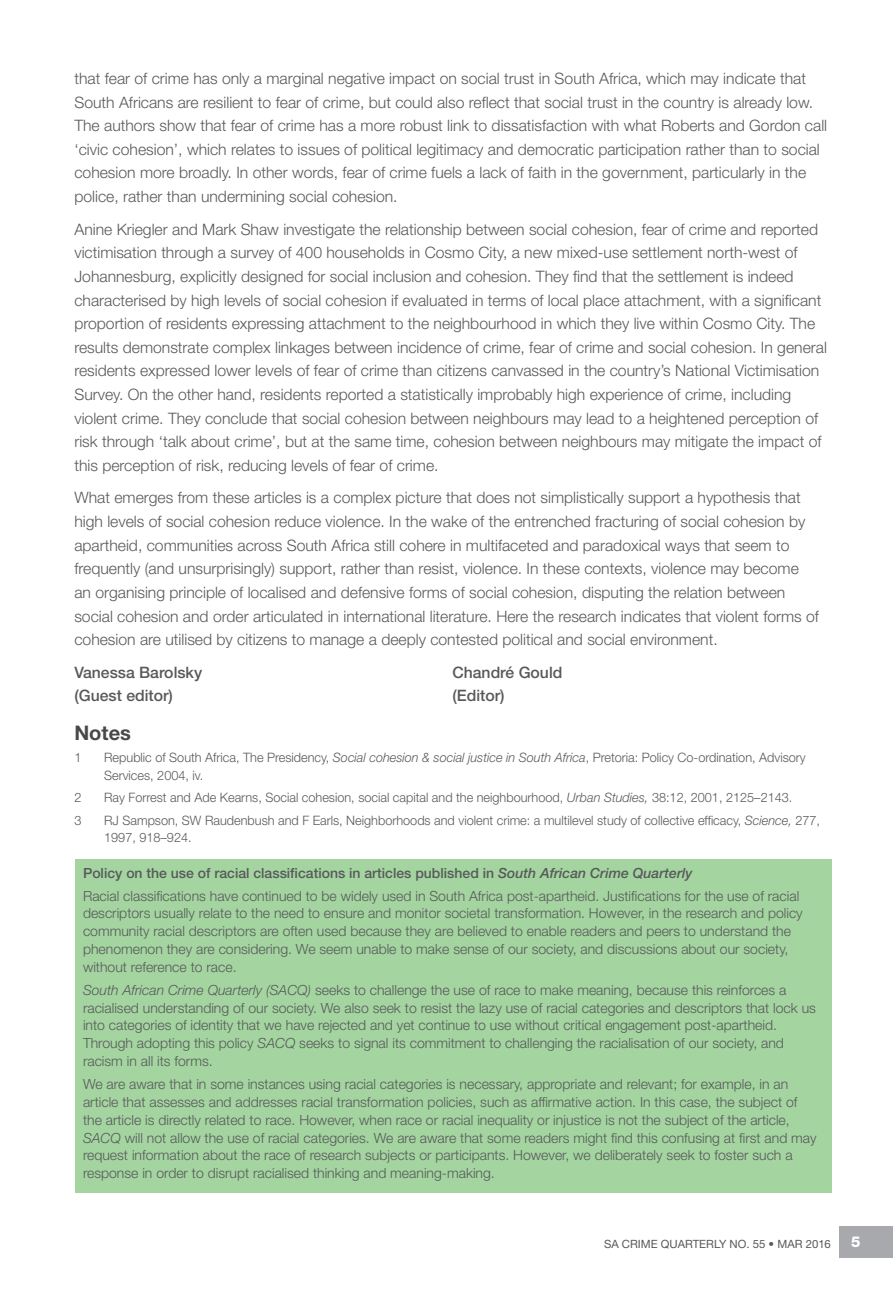
<style>
.page{position:relative;width:893px;height:1290px;background:#fff}
.page>*{position:absolute;margin:0;border:0;box-sizing:border-box;transform-origin:0 0}
.t1{font:700 20.12px "Helvetica Neue LT Std";color:#48484a}
.t2{font:300 15.75px/23.6px "Helvetica Neue LT Std";color:#58595b}
.t3{font:500 15.75px "Helvetica Neue LT Std";color:#58595b}
.t4{font:800 14.88px "Helvetica Neue LT Std";color:#fff}
.t5{font:300 14px/17.8px "Helvetica Neue LT Std";color:#58595b}
.t6{font:300 12.95px/17.5px "Helvetica Neue LT Std";color:#58595b}
.t7{font:11.38px "Helvetica Neue LT Std";color:#58595b}
.s1{font-style:italic}
.s2{font-weight:500}
.s3{font-weight:500;font-style:italic}
</style>
<div class="page">
<div style="left:840px;top:1226px;width:53px;height:31px;background:#a7a9ac"></div>
<div style="left:75px;top:859px;width:757px;height:334px;background:#a4d5a0"></div>
<p class="t2" style="left:74px;top:66px;width:754px">that fear of crime has only a marginal negative impact on social trust in South Africa, which may indicate that South Africans are resilient to fear of crime, but could also reflect that social trust in the country is already low.<br>The authors show that fear of crime has a more robust link to dissatisfaction with what Roberts and Gordon call ‘civic cohesion’, which relates to issues of political legitimacy and democratic participation rather than to social cohesion more broadly. In other words, fear of crime fuels a lack of faith in the government, particularly in the police, rather than undermining social cohesion.</p>
<p class="t2" style="left:74px;top:217px;width:754px">Anine Kriegler and Mark Shaw investigate the relationship between social cohesion, fear of crime and reported victimisation through a survey of 400 households in Cosmo City, a new mixed-use settlement north-west of Johannesburg, explicitly designed for social inclusion and cohesion. They find that the settlement is indeed characterised by high levels of social cohesion if evaluated in terms of local place attachment, with a significant proportion of residents expressing attachment to the neighbourhood in which they live within Cosmo City. The results demonstrate complex linkages between incidence of crime, fear of crime and social cohesion. In general residents expressed lower levels of fear of crime than citizens canvassed in the country’s National Victimisation Survey. On the other hand, residents reported a statistically improbably high experience of crime, including violent crime. They conclude that social cohesion between neighbours may lead to a heightened perception of risk through ‘talk about crime’, but at the same time, cohesion between neighbours may mitigate the impact of this perception of risk, reducing levels of fear of crime.</p>
<p class="t2" style="left:74px;top:486px;width:746px">What emerges from these articles is a complex picture that does not simplistically support a hypothesis that high levels of social cohesion reduce violence. In the wake of the entrenched fracturing of social cohesion by apartheid, communities across South Africa still cohere in multifaceted and paradoxical ways that seem to frequently (and unsurprisingly) support, rather than resist, violence. In these contexts, violence may become an organising principle of localised and defensive forms of social cohesion, disputing the relation between social cohesion and order articulated in international literature. Here the research indicates that violent forms of cohesion are utilised by citizens to manage a deeply contested political and social environment.</p>
<p class="t3" style="left:74px;top:663px;width:129px">Vanessa Barolsky</p>
<p class="t3" style="left:452px;top:663px;width:111px">Chandré Gould</p>
<p class="t3" style="left:74px;top:686px;width:100px">(Guest editor)</p>
<p class="t3" style="left:452px;top:686px;width:54px">(Editor)</p>
<p class="t1" style="left:74px;top:720px;width:58px">Notes</p>
<p class="t6" style="left:74px;top:749px;width:9px">1</p>
<p class="t6" style="left:104px;top:749px;width:703px">Republic of South Africa, The Presidency, <span class="s1">Social cohesion &amp; social justice in South Africa</span>, Pretoria: Policy Co-ordination, Advisory<br>Services, 2004, iv.</p>
<p class="t6" style="left:74px;top:789px;width:9px">2</p>
<p class="t6" style="left:104px;top:789px;width:690px">Ray Forrest and Ade Kearns, Social cohesion, social capital and the neighbourhood, <span class="s1">Urban Studies,</span> 38:12, 2001, 2125–2143.</p>
<p class="t6" style="left:74px;top:811px;width:9px">3</p>
<p class="t6" style="left:104px;top:811px;width:717px">RJ Sampson, SW Raudenbush and F Earls, Neighborhoods and violent crime: a multilevel study of collective efficacy, <span class="s1">Science,</span> 277,<br>1997, 918–924.</p>
<p class="t5" style="left:83px;top:861px;width:718px;line-height:22.8px"><span class="s2">Policy on the use of racial classifications in articles published in</span> <span class="s3">South African Crime Quarterly<br></span>Racial classifications have continued to be widely used in South Africa post-apartheid. Justifications for the use of racial</p>
<p class="t5" style="left:83px;top:904px;width:721px">descriptors usually relate to the need to ensure and monitor societal transformation. However, in the research and policy community racial descriptors are often used because they are believed to enable readers and peers to understand the phenomenon they are considering. We seem unable to make sense of our society, and discussions about our society, without reference to race.</p>
<p class="t5" style="left:83px;top:980px;width:734px"><span class="s1">South African Crime Quarterly (SACQ)</span> seeks to challenge the use of race to make meaning, because this reinforces a racialised understanding of our society. We also seek to resist the lazy use of racial categories and descriptors that lock us into categories of identity that we have rejected and yet continue to use without critical engagement post-apartheid.<br>Through adopting this policy <span class="s1">SACQ</span> seeks to signal its commitment to challenging the racialisation of our society, and racism in all its forms.</p>
<p class="t5" style="left:83px;top:1075px;width:735px">We are aware that in some instances using racial categories is necessary, appropriate and relevant; for example, in an article that assesses and addresses racial transformation policies, such as affirmative action. In this case, the subject of the article is directly related to race. However, when race or racial inequality or injustice is not the subject of the article, <span class="s1">SACQ</span> will not allow the use of racial categories. We are aware that some readers might find this confusing at first and may request information about the race of research subjects or participants. However, we deliberately seek to foster such a response in order to disrupt racialised thinking and meaning-making.</p>
<p class="t7" style="left:604px;top:1237px;width:228px">SA CRIME QUARTERLY NO. 55 • MAR 2016</p>
<p class="t4" style="left:851px;top:1233px;width:11px">5</p>
</div>
